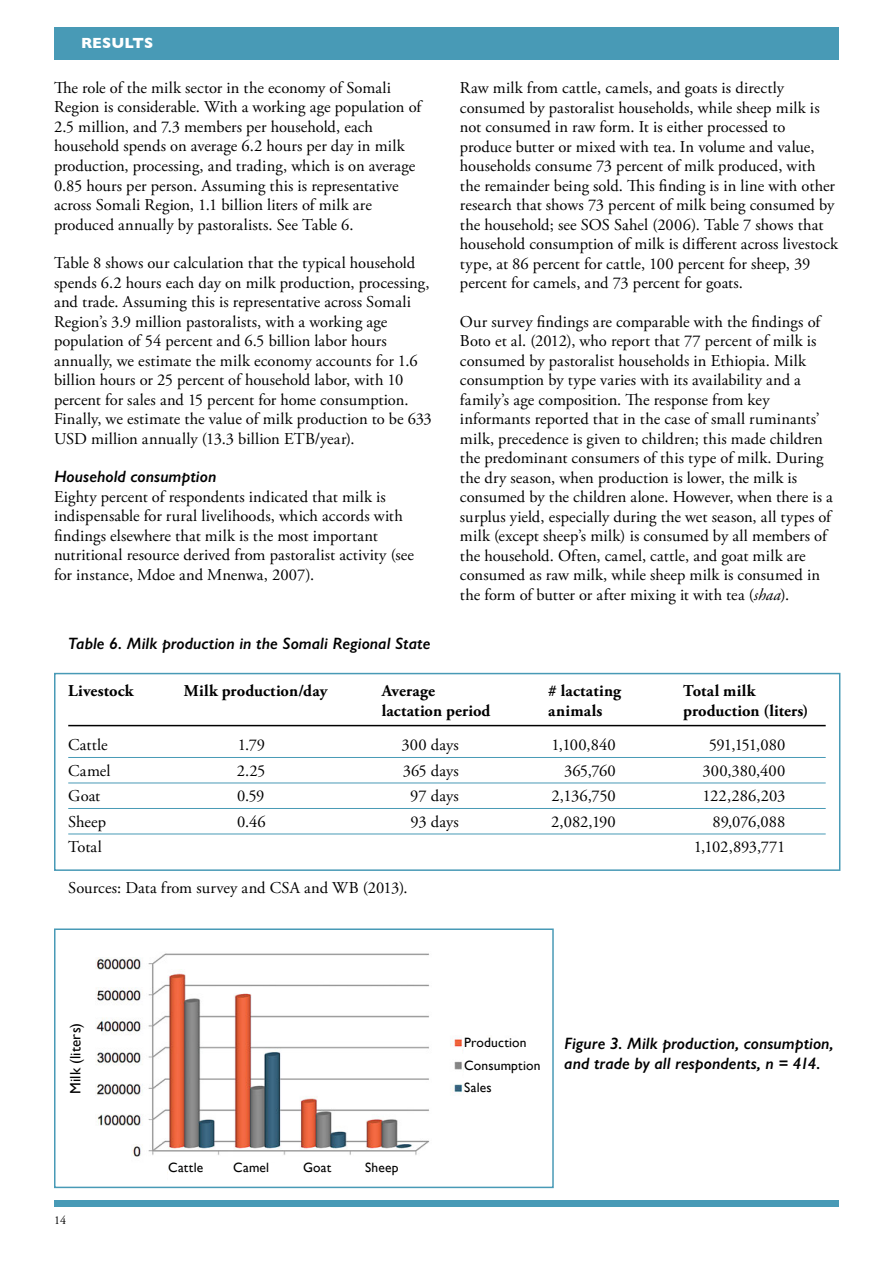
<style>
.page{position:relative;width:893px;height:1263px;background:#fff}
.page>*{position:absolute;margin:0;border:0;box-sizing:border-box;transform-origin:0 0}
.body_copy{font:16.5px/19.5px "Adobe Garamond Pro";letter-spacing:.005em;color:#000}
.subhead_2_italic{font:italic 600 16.5px/19.5px "Gill Sans";color:#000}
.body_copy-2{font:700 16.5px "Adobe Garamond Pro";letter-spacing:.005em;color:#000}
.body_copy-3{font:16.5px "Adobe Garamond Pro";letter-spacing:-.015em;color:#000}
.body_copy-4{font:16.5px "Adobe Garamond Pro";letter-spacing:-.045em;color:#000}
.subhead_2_italic-2{font:15px "Gill Sans";letter-spacing:.01em;color:#000}
.subhead{font:700 15px "Gill Sans";letter-spacing:.005em;color:#fff}
.subhead_2_italic-3{font:13.5px "Gill Sans";letter-spacing:.015em;color:#000}
.t1{font:12px "Adobe Garamond Pro";color:#000}
.s1{font-style:italic}
</style>
<div class="page">
<div style="left:54px;top:1201px;width:785px;height:6px;background:#489ab6"></div>
<div style="left:54px;top:27px;width:785px;height:32px;background:#489ab6"></div>
<hr style="left:68px;top:725px;width:758px;height:1px;background:#000">
<hr style="left:68px;top:757px;width:758px;height:1px;background:#489ab6">
<hr style="left:68px;top:783px;width:758px;height:1px;background:#489ab6">
<hr style="left:68px;top:808px;width:758px;height:1px;background:#489ab6">
<hr style="left:68px;top:834px;width:758px;height:1px;background:#489ab6">
<div style="left:54px;top:673px;width:786px;height:198px;border:2px solid #489ab6"></div>
<img style="left:95px;top:953px;width:369px;height:220px">
<div style="left:54px;top:928px;width:500px;height:260px;border:2px solid #489ab6"></div>
<div style="left:168px;top:1163px;width:259px;height:17px;background:#fff"></div>
<p class="subhead" style="left:81px;top:34px;width:74px">RESULTS</p>
<p class="body_copy" style="left:54px;top:79px;width:369px">The role of the milk sector in the economy of Somali Region is considerable. With a working age population of 2.5 million, and 7.3 members per household, each household spends on average 6.2 hours per day in milk production, processing, and trading, which is on average 0.85 hours per person. Assuming this is representative across Somali Region, 1.1 billion liters of milk are produced annually by pastoralists. See Table 6.</p>
<p class="body_copy" style="left:54px;top:254px;width:379px">Table 8 shows our calculation that the typical household spends 6.2 hours each day on milk production, processing, and trade. Assuming this is representative across Somali Region’s 3.9 million pastoralists, with a working age population of 54 percent and 6.5 billion labor hours annually, we estimate the milk economy accounts for 1.6 billion hours or 25 percent of household labor, with 10 percent for sales and 15 percent for home consumption.<br>Finally, we estimate the value of milk production to be 633<br>USD million annually (13.3 billion ETB/year).</p>
<p class="subhead_2_italic" style="left:54px;top:467px;width:164px">Household consumption</p>
<p class="body_copy" style="left:54px;top:487px;width:361px">Eighty percent of respondents indicated that milk is indispensable for rural livelihoods, which accords with findings elsewhere that milk is the most important nutritional resource derived from pastoralist activity (see for instance, Mdoe and Mnenwa, 2007).</p>
<p class="subhead_2_italic" style="left:68px;top:633px;width:364px">Table 6. Milk production in the Somali Regional State</p>
<p class="body_copy" style="left:460px;top:79px;width:380px">Raw milk from cattle, camels, and goats is directly consumed by pastoralist households, while sheep milk is not consumed in raw form. It is either processed to produce butter or mixed with tea. In volume and value, households consume 73 percent of milk produced, with the remainder being sold. This finding is in line with other research that shows 73 percent of milk being consumed by the household; see SOS Sahel (2006). Table 7 shows that household consumption of milk is different across livestock type, at 86 percent for cattle, 100 percent for sheep, 39 percent for camels, and 73 percent for goats.</p>
<p class="body_copy" style="left:460px;top:312px;width:374px">Our survey findings are comparable with the findings of Boto et al. (2012), who report that 77 percent of milk is consumed by pastoralist households in Ethiopia. Milk consumption by type varies with its availability and a family’s age composition. The response from key informants reported that in the case of small ruminants’ milk, precedence is given to children; this made children the predominant consumers of this type of milk. During the dry season, when production is lower, the milk is consumed by the children alone. However, when there is a surplus yield, especially during the wet season, all types of milk (except sheep’s milk) is consumed by all members of the household. Often, camel, cattle, and goat milk are consumed as raw milk, while sheep milk is consumed in the form of butter or after mixing it with tea (<span class="s1">shaa</span>).</p>
<p class="body_copy-2" style="left:68px;top:681px;width:67px">Livestock</p>
<p class="body_copy-2" style="left:184px;top:681px;width:145px">Milk production/day</p>
<p class="body_copy-2" style="left:382px;top:681px;width:55px">Average</p>
<p class="body_copy-2" style="left:548px;top:681px;width:74px"># lactating</p>
<p class="body_copy-2" style="left:683px;top:681px;width:74px">Total milk</p>
<p class="body_copy-2" style="left:382px;top:701px;width:110px">lactation period</p>
<p class="body_copy-2" style="left:548px;top:701px;width:56px">animals</p>
<p class="body_copy-2" style="left:683px;top:701px;width:127px">production (liters)</p>
<p class="body_copy" style="left:68px;top:736px;width:41px">Cattle</p>
<p class="body_copy" style="left:238px;top:736px;width:29px">1.79</p>
<p class="body_copy" style="left:402px;top:736px;width:59px">300 days</p>
<p class="body_copy" style="left:551px;top:736px;width:66px">1,100,840</p>
<p class="body_copy-4" style="left:709px;top:735px;width:78px">591,151,080</p>
<p class="body_copy" style="left:68px;top:761px;width:44px">Camel</p>
<p class="body_copy" style="left:237px;top:761px;width:30px">2.25</p>
<p class="body_copy" style="left:403px;top:761px;width:58px">365 days</p>
<p class="body_copy" style="left:564px;top:761px;width:53px">365,760</p>
<p class="body_copy" style="left:702px;top:761px;width:84px">300,380,400</p>
<p class="body_copy" style="left:68px;top:787px;width:34px">Goat</p>
<p class="body_copy" style="left:237px;top:787px;width:29px">0.59</p>
<p class="body_copy" style="left:410px;top:787px;width:50px">97 days</p>
<p class="body_copy" style="left:551px;top:787px;width:66px">2,136,750</p>
<p class="body_copy" style="left:702px;top:787px;width:84px">122,286,203</p>
<p class="body_copy" style="left:68px;top:812px;width:39px">Sheep</p>
<p class="body_copy" style="left:237px;top:812px;width:30px">0.46</p>
<p class="body_copy" style="left:411px;top:812px;width:50px">93 days</p>
<p class="body_copy" style="left:551px;top:812px;width:66px">2,082,190</p>
<p class="body_copy" style="left:713px;top:812px;width:74px">89,076,088</p>
<p class="body_copy" style="left:68px;top:838px;width:35px">Total</p>
<p class="body_copy-3" style="left:694px;top:837px;width:93px">1,102,893,771</p>
<p class="body_copy" style="left:68px;top:878px;width:341px">Sources: Data from survey and CSA and WB (2013).</p>
<p class="subhead_2_italic-2" style="left:67px;top:1094px;width:72px;rotate:-90deg">Milk (liters)</p>
<p class="t1" style="left:54px;top:1213px;width:13px">14</p>
<p class="subhead_2_italic-3" style="left:168px;top:1160px;width:36px">Cattle</p>
<p class="subhead_2_italic-3" style="left:233px;top:1160px;width:37px">Camel</p>
<p class="subhead_2_italic-3" style="left:303px;top:1160px;width:30px">Goat</p>
<p class="subhead_2_italic-3" style="left:365px;top:1160px;width:35px">Sheep</p>
<p class="subhead_2_italic-3" style="left:464px;top:1035px;width:64px">Production</p>
<p class="subhead_2_italic-3" style="left:464px;top:1057px;width:78px">Consumption</p>
<p class="subhead_2_italic-3" style="left:464px;top:1080px;width:29px">Sales</p>
<p class="subhead_2_italic" style="left:564px;top:1034px;width:271px">Figure 3. Milk production, consumption, and trade by all respondents, n = 414.</p>
</div>
